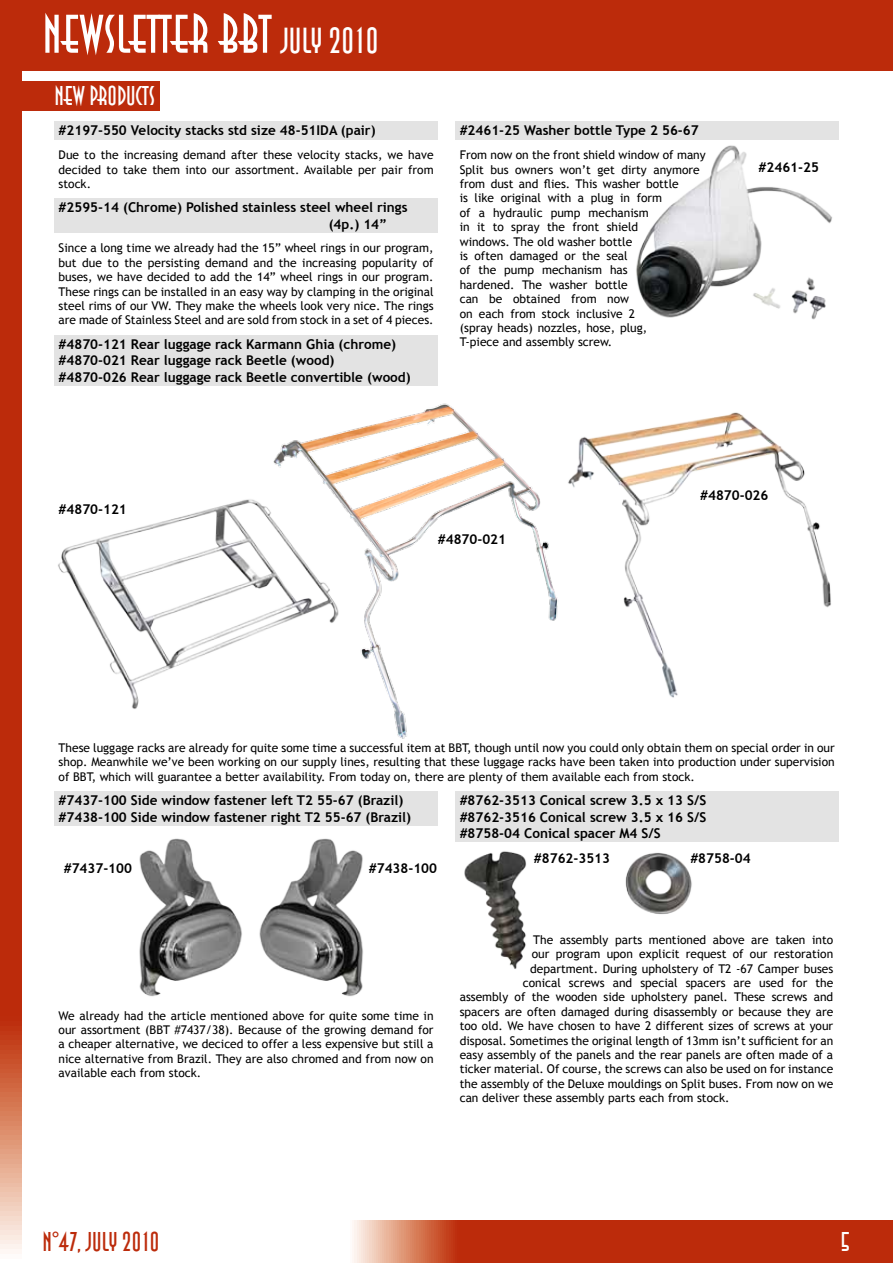
<style>
.page{position:relative;width:893px;height:1263px;background:#fff}
.page>*{position:absolute;margin:0;border:0;box-sizing:border-box;transform-origin:0 0}
.t1{font:54px "Anna Std";color:#fff}
.t2{font:27px "Anna Std";color:#bc2b0b}
.t3{font:27px "Anna Std";color:#fff}
.t4{font:700 13.5px/16.2px "Trebuchet MS";color:#000}
.t5{font:12px/14.4px "Trebuchet MS";color:#000;text-align:justify}
.s1{font-size:36px}
</style>
<div class="page">
<div style="left:0;top:0;width:893px;height:70px;background:#bc2b0b"></div>
<svg style="left:0;top:70px;width:21px;height:1184px;background:#c23f20"></svg>
<svg style="left:352px;top:1220px;width:541px;height:43px;background:#c23f20"></svg>
<div style="left:12px;top:81px;width:147px;height:30px;background:#bc2b0b"></div>
<div style="left:54px;top:121px;width:384px;height:19px;background:#e3e3e3"></div>
<div style="left:455px;top:121px;width:384px;height:19px;background:#e3e3e3"></div>
<img style="left:636px;top:145px;width:196px;height:175px">
<div style="left:54px;top:198px;width:384px;height:35px;background:#e3e3e3"></div>
<div style="left:54px;top:335px;width:384px;height:51px;background:#e3e3e3"></div>
<img style="left:58px;top:499px;width:201px;height:210px">
<img style="left:259px;top:403px;width:299px;height:336px">
<img style="left:568px;top:412px;width:263px;height:286px">
<div style="left:54px;top:791px;width:384px;height:35px;background:#e3e3e3"></div>
<img style="left:139px;top:838px;width:103px;height:159px">
<img style="left:259px;top:838px;width:104px;height:159px">
<div style="left:455px;top:791px;width:384px;height:51px;background:#e3e3e3"></div>
<img style="left:464px;top:851px;width:63px;height:118px">
<img style="left:625px;top:852px;width:67px;height:62px">
<h1 class="t1" style="left:43px;top:5px;width:337px">NEWSLETTER BBT <span class="s1">JULY 2010</span></h1>
<h2 class="t3" style="left:54px;top:81px;width:102px">NEW PRODUCTS</h2>
<p class="t4" style="left:59px;top:122px;width:318px">#2197-550 Velocity stacks std size 48-51IDA (pair)</p>
<p class="t5" style="left:59px;top:148px;width:376px">Due to the increasing demand after these velocity stacks, we have decided to take them into our assortment. Available per pair from stock.</p>
<p class="t4" style="left:329px;top:199px;width:80px;text-indent:-270px">#2595-14 (Chrome) Polished stainless steel wheel rings (4p.) 14”</p>
<p class="t5" style="left:59px;top:241px;width:376px">Since a long time we already had the 15” wheel rings in our program, but due to the persisting demand and the increasing popularity of buses, we have decided to add the 14” wheel rings in our program.<br>These rings can be installed in an easy way by clamping in the original steel rims of our VW. They make the wheels look very nice. The rings are made of Stainless Steel and are sold from stock in a set of 4 pieces.</p>
<p class="t4" style="left:59px;top:336px;width:354px">#4870-121 Rear luggage rack Karmann Ghia (chrome) #4870-021 Rear luggage rack Beetle (wood)<br>#4870-026 Rear luggage rack Beetle convertible (wood)</p>
<p class="t4" style="left:460px;top:122px;width:240px">#2461-25 Washer bottle Type 2 56-67</p>
<p class="t5" style="left:460px;top:148px;width:248px;text-align:left">From now on the front shield window of many<br>Split bus owners won’t get dirty anymore from dust and flies. This washer bottle<br>is like original with a plug in form<br>of a hydraulic pump mechanism<br>in it to spray the front shield<br>windows. The old washer bottle<br>is often damaged or the seal<br>of the pump mechanism has<br>hardened. The washer bottle<br>can be obtained from now<br>on each from stock inclusive 2<br>(spray heads) nozzles, hose, plug,<br>T-piece and assembly screw.</p>
<p class="t4" style="left:759px;top:159px;width:62px">#2461-25</p>
<p class="t4" style="left:59px;top:501px;width:70px">#4870-121</p>
<p class="t4" style="left:700px;top:487px;width:70px">#4870-026</p>
<p class="t4" style="left:438px;top:532px;width:70px">#4870-021</p>
<p class="t5" style="left:59px;top:740px;width:778px">These luggage racks are already for quite some time a successful item at BBT, though until now you could only obtain them on special order in our shop. Meanwhile we’ve been working on our supply lines, resulting that these luggage racks have been taken into production under supervision of BBT, which will guarantee a better availability. From today on, there are plenty of them available each from stock.</p>
<p class="t4" style="left:59px;top:792px;width:354px">#7437-100 Side window fastener left T2 55-67 (Brazil) #7438-100 Side window fastener right T2 55-67 (Brazil)</p>
<p class="t4" style="left:64px;top:860px;width:70px">#7437-100</p>
<p class="t4" style="left:369px;top:860px;width:70px">#7438-100</p>
<p class="t4" style="left:460px;top:792px;width:248px;text-align:justify">#8762-3513 Conical screw 3.5 x 13 S/S #8762-3516 Conical screw 3.5 x 16 S/S #8758-04 Conical spacer M4 S/S</p>
<p class="t4" style="left:534px;top:850px;width:78px">#8762-3513</p>
<p class="t4" style="left:690px;top:850px;width:62px">#8758-04</p>
<p class="t5" style="left:59px;top:1008px;width:376px">We already had the article mentioned above for quite some time in our assortment (BBT #7437/38). Because of the growing demand for a cheaper alternative, we deciced to offer a less expensive but still a nice alternative from Brazil. They are also chromed and from now on available each from stock.</p>
<p class="t5" style="left:533px;top:932px;width:301px">The assembly parts mentioned above are taken into</p>
<p class="t5" style="left:532px;top:947px;width:303px">our program upon explicit request of our restoration</p>
<p class="t5" style="left:530px;top:961px;width:304px">department. During upholstery of T2 -67 Camper buses</p>
<p class="t5" style="left:523px;top:976px;width:312px">conical screws and special spacers are used for the</p>
<p class="t5" style="left:460px;top:990px;width:375px">assembly of the wooden side upholstery panel. These screws and</p>
<p class="t5" style="left:460px;top:1004px;width:375px">spacers are often damaged during disassembly or because they are</p>
<p class="t5" style="left:460px;top:1019px;width:375px">too old. We have chosen to have 2 different sizes of screws at your</p>
<p class="t5" style="left:460px;top:1033px;width:375px">disposal. Sometimes the original length of 13mm isn’t sufficient for an</p>
<p class="t5" style="left:460px;top:1048px;width:375px">easy assembly of the panels and the rear panels are often made of a</p>
<p class="t5" style="left:460px;top:1062px;width:375px">ticker material. Of course, the screws can also be used on for instance</p>
<p class="t5" style="left:460px;top:1076px;width:375px">the assembly of the Deluxe mouldings on Split buses. From now on we</p>
<p class="t5" style="left:460px;top:1091px;width:271px">can deliver these assembly parts each from stock.</p>
<h2 class="t2" style="left:43px;top:1227px;width:118px">N°47, JULY 2010</h2>
<h2 class="t3" style="left:841px;top:1227px;width:11px">5</h2>
</div>
